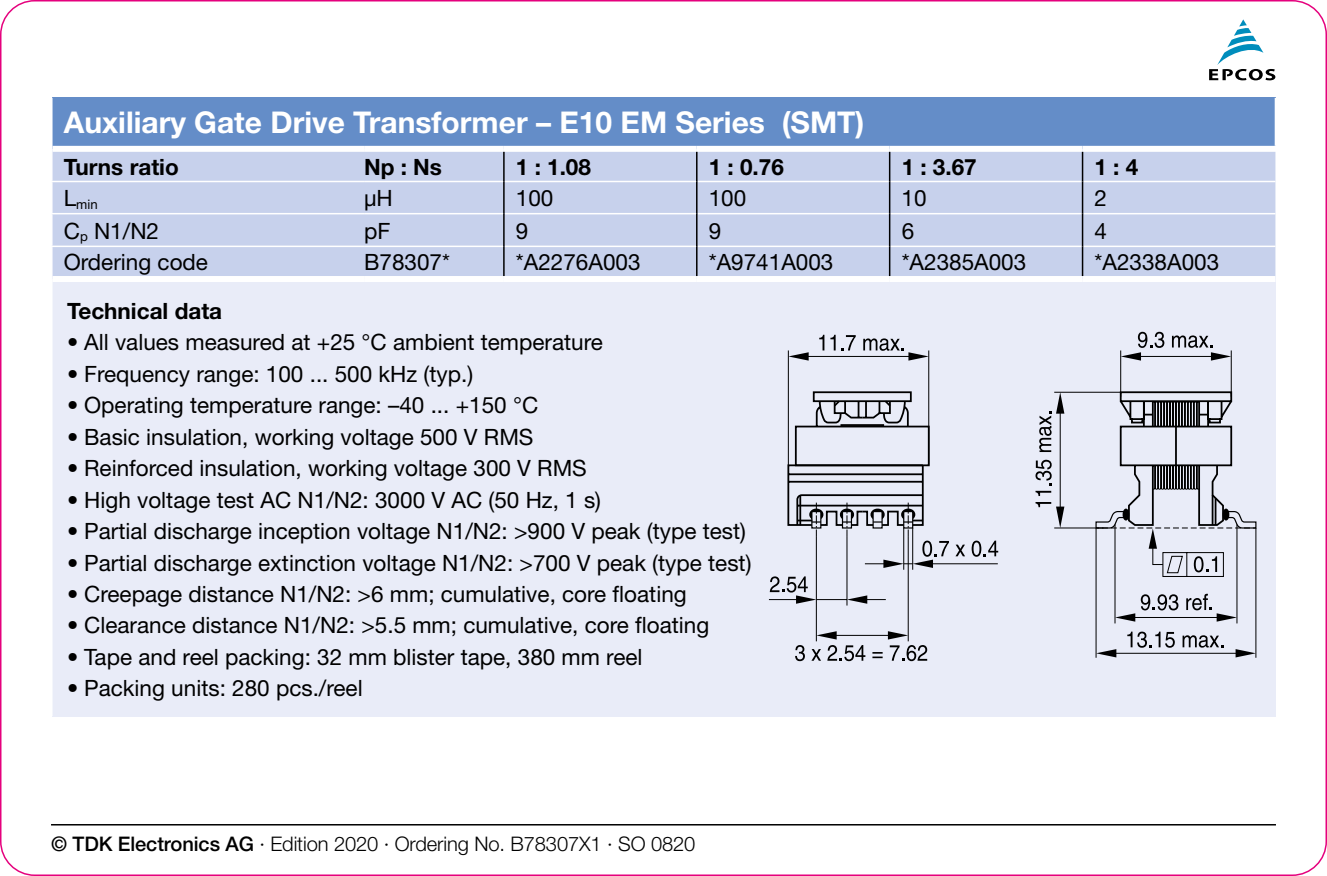
<style>
.page{position:relative;width:1327px;height:876px;background:#fff}
.page>*{position:absolute;margin:0;border:0;box-sizing:border-box;transform-origin:0 0}
.t1{font:700 30px "Helvetica Neue";color:#fff}
.t2{font:22.5px "Helvetica Neue";color:#000}
.t3{font:700 22.5px "Helvetica Neue";color:#000}
.t4{font:300 20.1px "Helvetica Neue";letter-spacing:-.005em;color:#000}
.t5{font:13.2px "Helvetica Neue";color:#000}
.s1{font-weight:500}
</style>
<div class="page">
<hr style="left:51px;top:824px;width:1225px;height:1px;background:#000">
<div style="left:52px;top:98px;width:1223px;height:51px;background:#648dc8"></div>
<div style="left:53px;top:152px;width:1222px;height:124px;background:#c7d1ec"></div>
<div style="left:52px;top:279px;width:1223px;height:437px;background:#e9ecf8"></div>
<hr style="left:51px;top:98px;width:2px;height:51px;background:#fff">
<hr style="left:1274px;top:98px;width:2px;height:48px;background:#fff">
<hr style="left:51px;top:181px;width:313px;height:1px;background:#fff">
<hr style="left:364px;top:181px;width:139px;height:1px;background:#fff">
<hr style="left:504px;top:181px;width:192px;height:1px;background:#fff">
<hr style="left:697px;top:181px;width:192px;height:1px;background:#fff">
<hr style="left:890px;top:181px;width:191px;height:1px;background:#fff">
<hr style="left:1083px;top:181px;width:192px;height:1px;background:#fff">
<hr style="left:51px;top:213px;width:313px;height:1px;background:#fff">
<hr style="left:364px;top:213px;width:139px;height:1px;background:#fff">
<hr style="left:504px;top:213px;width:192px;height:1px;background:#fff">
<hr style="left:697px;top:213px;width:192px;height:1px;background:#fff">
<hr style="left:890px;top:213px;width:191px;height:1px;background:#fff">
<hr style="left:1083px;top:213px;width:192px;height:1px;background:#fff">
<hr style="left:51px;top:246px;width:313px;height:1px;background:#fff">
<hr style="left:364px;top:246px;width:139px;height:1px;background:#fff">
<hr style="left:504px;top:246px;width:192px;height:1px;background:#fff">
<hr style="left:697px;top:246px;width:192px;height:1px;background:#fff">
<hr style="left:890px;top:246px;width:191px;height:1px;background:#fff">
<hr style="left:1083px;top:246px;width:192px;height:1px;background:#fff">
<hr style="left:51px;top:279px;width:2px;height:437px;background:#fff">
<div style="left:53px;top:146px;width:311px;height:6px;background:#fff"></div>
<div style="left:364px;top:146px;width:140px;height:6px;background:#fff"></div>
<div style="left:504px;top:146px;width:193px;height:6px;background:#fff"></div>
<div style="left:697px;top:146px;width:192px;height:6px;background:#fff"></div>
<div style="left:889px;top:146px;width:193px;height:6px;background:#fff"></div>
<div style="left:1082px;top:146px;width:194px;height:6px;background:#fff"></div>
<div style="left:53px;top:276px;width:311px;height:6px;background:#fff"></div>
<div style="left:364px;top:276px;width:140px;height:6px;background:#fff"></div>
<div style="left:504px;top:276px;width:193px;height:6px;background:#fff"></div>
<div style="left:697px;top:276px;width:192px;height:6px;background:#fff"></div>
<div style="left:889px;top:276px;width:193px;height:6px;background:#fff"></div>
<div style="left:1082px;top:276px;width:193px;height:6px;background:#fff"></div>
<svg style="left:503px;top:152px;width:1px;height:29px"></svg>
<hr style="left:503px;top:181px;width:1px;height:33px;background:#000">
<hr style="left:503px;top:214px;width:1px;height:32px;background:#000">
<hr style="left:503px;top:246px;width:1px;height:30px;background:#000">
<svg style="left:696px;top:152px;width:1px;height:29px"></svg>
<hr style="left:696px;top:181px;width:1px;height:33px;background:#000">
<hr style="left:696px;top:214px;width:1px;height:32px;background:#000">
<hr style="left:696px;top:246px;width:1px;height:30px;background:#000">
<svg style="left:889px;top:152px;width:1px;height:29px"></svg>
<hr style="left:889px;top:181px;width:1px;height:33px;background:#000">
<hr style="left:889px;top:214px;width:1px;height:32px;background:#000">
<hr style="left:889px;top:246px;width:1px;height:30px;background:#000">
<hr style="left:1081px;top:152px;width:2px;height:29px;background:#000">
<hr style="left:1081px;top:181px;width:2px;height:33px;background:#000">
<hr style="left:1081px;top:214px;width:2px;height:32px;background:#000">
<hr style="left:1081px;top:246px;width:2px;height:30px;background:#000">
<svg style="left:787px;top:390px;width:446px;height:136px"></svg>
<svg style="left:832px;top:399px;width:385px;height:127px"></svg>
<svg style="left:789px;top:352px;width:19px;height:9px"></svg>
<hr style="left:788px;top:350px;width:1px;height:115px;background:#000">
<hr style="left:928px;top:350px;width:1px;height:115px;background:#000">
<hr style="left:803px;top:356px;width:112px;height:1px;background:#000">
<svg style="left:819px;top:335px;width:5px;height:15px"></svg>
<svg style="left:830px;top:335px;width:5px;height:15px"></svg>
<svg style="left:841px;top:335px;width:14px;height:15px"></svg>
<svg style="left:863px;top:338px;width:65px;height:23px"></svg>
<hr style="left:930px;top:563px;width:68px;height:1px;background:#000">
<svg style="left:955px;top:545px;width:10px;height:11px"></svg>
<svg style="left:971px;top:541px;width:27px;height:16px"></svg>
<hr style="left:912px;top:528px;width:1px;height:42px;background:#000">
<hr style="left:903px;top:528px;width:1px;height:42px;background:#000">
<svg style="left:797px;top:503px;width:152px;height:65px"></svg>
<hr style="left:907px;top:537px;width:1px;height:104px;background:#000">
<hr style="left:816px;top:537px;width:1px;height:104px;background:#000">
<svg style="left:816px;top:631px;width:20px;height:8px"></svg>
<svg style="left:795px;top:645px;width:10px;height:16px"></svg>
<svg style="left:811px;top:649px;width:10px;height:12px"></svg>
<svg style="left:827px;top:645px;width:38px;height:16px"></svg>
<svg style="left:872px;top:652px;width:10px;height:6px"></svg>
<svg style="left:890px;top:645px;width:37px;height:16px"></svg>
<svg style="left:888px;top:631px;width:20px;height:8px"></svg>
<hr style="left:832px;top:635px;width:59px;height:1px;background:#000">
<hr style="left:846px;top:537px;width:1px;height:68px;background:#000">
<hr style="left:816px;top:599px;width:31px;height:1px;background:#000">
<svg style="left:769px;top:576px;width:47px;height:28px"></svg>
<svg style="left:847px;top:595px;width:39px;height:9px"></svg>
<hr style="left:1135px;top:356px;width:82px;height:1px;background:#000">
<hr style="left:1120px;top:350px;width:1px;height:47px;background:#000">
<svg style="left:1120px;top:332px;width:44px;height:29px"></svg>
<hr style="left:1230px;top:350px;width:1px;height:47px;background:#000">
<svg style="left:1172px;top:335px;width:59px;height:26px"></svg>
<hr style="left:1054px;top:392px;width:66px;height:1px;background:#000">
<hr style="left:1054px;top:527px;width:49px;height:1px;background:#000">
<hr style="left:1059px;top:411px;width:1px;height:104px;background:#000">
<svg style="left:1035px;top:491px;width:16px;height:5px"></svg>
<svg style="left:1035px;top:460px;width:16px;height:25px"></svg>
<svg style="left:1039px;top:392px;width:25px;height:60px"></svg>
<svg style="left:1035px;top:502px;width:29px;height:26px"></svg>
<svg style="left:1095px;top:401px;width:162px;height:176px"></svg>
<hr style="left:1114px;top:524px;width:1px;height:99px;background:#000">
<hr style="left:1236px;top:524px;width:1px;height:99px;background:#000">
<hr style="left:1130px;top:617px;width:89px;height:1px;background:#000">
<svg style="left:1115px;top:594px;width:63px;height:28px"></svg>
<svg style="left:1186px;top:594px;width:51px;height:28px"></svg>
<hr style="left:1095px;top:528px;width:1px;height:130px;background:#000">
<hr style="left:1255px;top:528px;width:1px;height:130px;background:#000">
<hr style="left:1111px;top:653px;width:127px;height:1px;background:#000">
<svg style="left:1127px;top:632px;width:47px;height:16px"></svg>
<svg style="left:1182px;top:635px;width:41px;height:13px"></svg>
<svg style="left:1096px;top:649px;width:20px;height:8px"></svg>
<svg style="left:1235px;top:649px;width:21px;height:8px"></svg>
<hr style="left:799px;top:495px;width:2px;height:30px;background:#000">
<svg style="left:1209px;top:19px;width:66px;height:61px"></svg>
<h1 class="t1" style="left:64px;top:111px;width:802px">Auxiliary Gate Drive Transformer – E10 EM Series (SMT)</h1>
<p class="t3" style="left:64px;top:159px;width:116px">Turns ratio</p>
<p class="t3" style="left:364px;top:159px;width:79px">Np : Ns</p>
<p class="t3" style="left:516px;top:159px;width:77px">1 : 1.08</p>
<p class="t3" style="left:709px;top:159px;width:77px">1 : 0.76</p>
<p class="t3" style="left:901px;top:159px;width:77px">1 : 3.67</p>
<p class="t3" style="left:1094px;top:159px;width:45px">1 : 4</p>
<p class="t5" style="left:64px;top:199px;width:35px"><sup>L</sup>min</p>
<p class="t2" style="left:364px;top:190px;width:30px">µH</p>
<p class="t2" style="left:516px;top:190px;width:39px">100</p>
<p class="t2" style="left:709px;top:190px;width:39px">100</p>
<p class="t2" style="left:901px;top:190px;width:27px">10</p>
<p class="t2" style="left:1094px;top:190px;width:14px">2</p>
<p class="t2" style="left:64px;top:222px;width:97px">C<sub>p</sub> N1/N2</p>
<p class="t2" style="left:364px;top:222px;width:28px">pF</p>
<p class="t2" style="left:516px;top:222px;width:14px">9</p>
<p class="t2" style="left:709px;top:222px;width:14px">9</p>
<p class="t2" style="left:901px;top:222px;width:14px">6</p>
<p class="t2" style="left:1094px;top:222px;width:14px">4</p>
<p class="t2" style="left:64px;top:254px;width:146px">Ordering code</p>
<p class="t2" style="left:364px;top:254px;width:87px">B78307*</p>
<p class="t2" style="left:516px;top:254px;width:126px">*A2276A003</p>
<p class="t2" style="left:709px;top:254px;width:126px">*A9741A003</p>
<p class="t2" style="left:901px;top:254px;width:126px">*A2385A003</p>
<p class="t2" style="left:1094px;top:254px;width:126px">*A2338A003</p>
<p class="t3" style="left:67px;top:302px;width:156px">Technical data</p>
<p class="t2" style="left:67px;top:334px;width:537px">• All values measured at +25 °C ambient temperature</p>
<p class="t2" style="left:67px;top:365px;width:407px">• Frequency range: 100 ... 500 kHz (typ.)</p>
<p class="t2" style="left:67px;top:397px;width:472px">• Operating temperature range: –40 ... +150 °C</p>
<p class="t2" style="left:67px;top:428px;width:468px">• Basic insulation, working voltage 500 V RMS</p>
<p class="t2" style="left:67px;top:460px;width:521px">• Reinforced insulation, working voltage 300 V RMS</p>
<p class="t2" style="left:67px;top:491px;width:535px">• High voltage test AC N1/N2: 3000 V AC (50 Hz, 1 s)</p>
<p class="t2" style="left:67px;top:523px;width:680px">• Partial discharge inception voltage N1/N2: &gt;900 V peak (type test)</p>
<p class="t2" style="left:67px;top:554px;width:686px">• Partial discharge extinction voltage N1/N2: &gt;700 V peak (type test)</p>
<p class="t2" style="left:67px;top:585px;width:621px">• Creepage distance N1/N2: &gt;6 mm; cumulative, core floating</p>
<p class="t2" style="left:67px;top:617px;width:643px">• Clearance distance N1/N2: &gt;5.5 mm; cumulative, core floating</p>
<p class="t2" style="left:67px;top:648px;width:577px">• Tape and reel packing: 32 mm blister tape, 380 mm reel</p>
<p class="t2" style="left:67px;top:680px;width:297px">• Packing units: 280 pcs./reel</p>
<p class="t4" style="left:51px;top:836px;width:646px"><span class="s1">© TDK Electronics AG</span> · Edition 2020 · Ordering No. B78307X1 · SO 0820</p>
</div>
